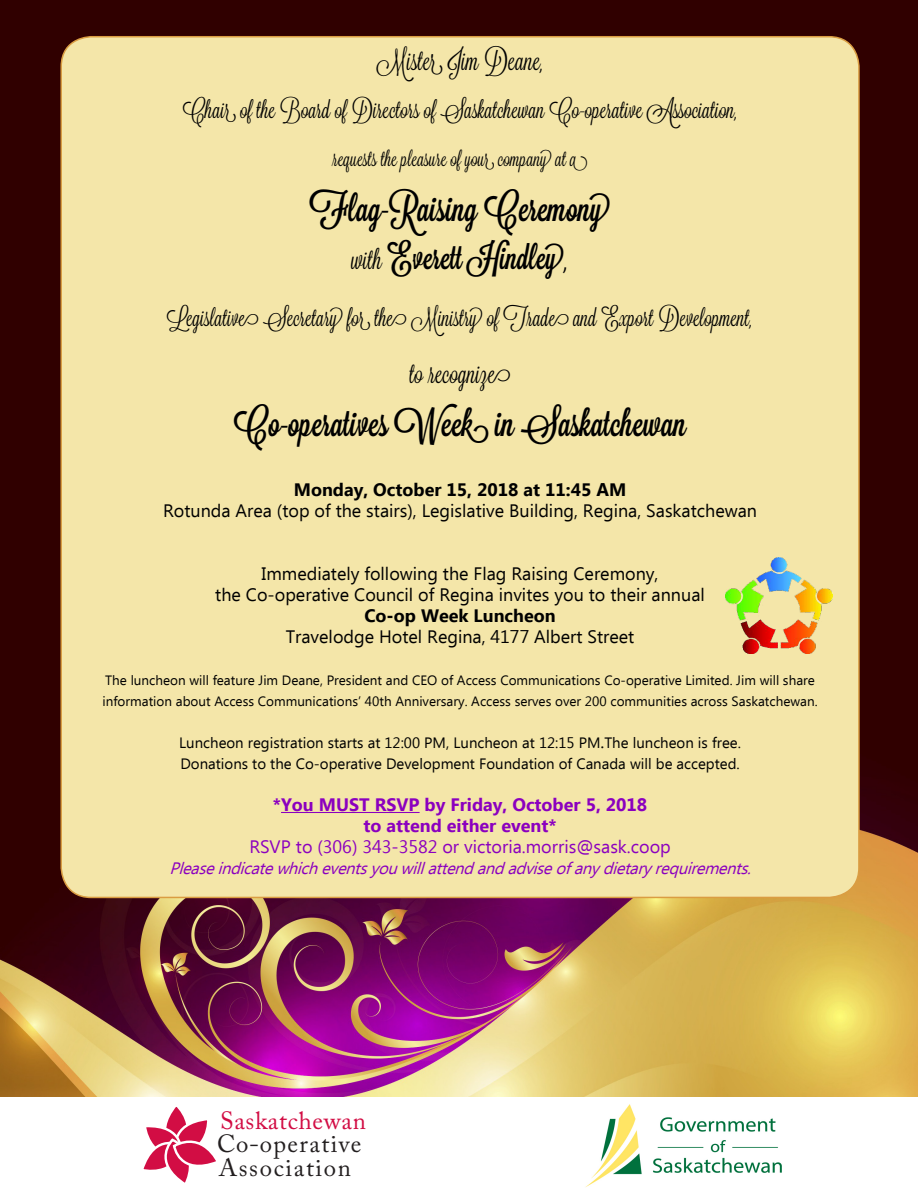
<style>
.page{position:relative;width:918px;height:1188px;background:#fff}
.page>*{position:absolute;margin:0;border:0;box-sizing:border-box;transform-origin:0 0}
.t1{font:36px "Lavanderia Sturdy";color:#000}
.t2{font:33px "Lavanderia Sturdy";color:#000}
.t3{font:27px "Lavanderia";color:#000}
.t4{font:24.75px/23.2px "Adobe Caslon Pro";letter-spacing:.055em;color:#231f20}
.t5{font:24px "Lavanderia";color:#000}
.t6{font:21px "Lavanderia";color:#000}
.t7{font:18px "Ebrima";color:#000}
.t8{font:700 18px "Ebrima";color:#8b00bf}
.t9{font:700 18px "Ebrima";color:#000}
.t10{font:18px "Ebrima";color:#8b00bf}
.t11{font:italic 16.5px "Ebrima";color:#8b00bf}
.t12{font:15px "Ebrima";color:#000}
.t13{font:13.5px/21px "Ebrima";color:#000}
.s1{font-family:"Lavanderia";font-size:27px}
.s2{font-family:"Lavanderia";font-size:36px}
.s3{font-size:18px}
.s4{color:#d20d44}
</style>
<div class="page">
<div style="left:1px;top:0;width:917px;height:292px;background:#300000"></div>
<img style="left:0;top:292px;width:918px;height:804px">
<div style="left:61px;top:37px;width:798px;height:860px;background:#f4e6a9;border-radius:30px"></div>
<hr style="left:281px;top:812px;width:139px;height:1px;background:#8b00bf">
<svg style="left:143px;top:1107px;width:73px;height:76px"></svg>
<img style="left:725px;top:557px;width:108px;height:97px">
<img style="left:585px;top:1104px;width:197px;height:83px">
<p class="t3" style="left:376px;top:45px;width:169px">Mister Jim Deane,</p>
<p class="t5" style="left:182px;top:96px;width:557px">Chair of the Board of Directors of Saskatchewan Co-operative Association,</p>
<p class="t6" style="left:333px;top:146px;width:256px">requests the pleasure of your company at a</p>
<p class="t1" style="left:310px;top:188px;width:303px">Flag-Raising Ceremony</p>
<p class="t2" style="left:351px;top:239px;width:219px"><span class="s1">with</span> Everett Hindley<span class="s2">,</span></p>
<p class="t5" style="left:167px;top:304px;width:587px">Legislative Secretary for the Ministry of Trade and Export Development,</p>
<p class="t3" style="left:410px;top:358px;width:102px">to recognize</p>
<p class="t1" style="left:234px;top:402px;width:454px">Co-operatives Week in Saskatchewan</p>
<p class="t9" style="left:294px;top:476px;width:334px">Monday, October 15, 2018 at 11:45 AM</p>
<p class="t7" style="left:163px;top:498px;width:596px">Rotunda Area (top of the stairs), Legislative Building, Regina, Saskatchewan</p>
<p class="t7" style="left:262px;top:561px;width:398px">Immediately following the Flag Raising Ceremony,</p>
<p class="t7" style="left:215px;top:582px;width:491px">the Co-operative Council of Regina invites you to their annual</p>
<p class="t9" style="left:364px;top:602px;width:193px">Co-op Week Luncheon</p>
<p class="t7" style="left:286px;top:624px;width:350px">Travelodge Hotel Regina, 4177 Albert Street</p>
<p class="t13" style="left:102px;top:671px;width:717px">The luncheon will feature Jim Deane, President and CEO of Access Communications Co-operative Limited. Jim will share information about Access Communications’ 40th Anniversary. Access serves over 200 communities across Saskatchewan.</p>
<p class="t12" style="left:179px;top:732px;width:563px">Luncheon registration starts at 12:00 PM, Luncheon at 12:15 PM<span class="s3">.</span>The luncheon is free.</p>
<p class="t12" style="left:180px;top:753px;width:561px">Donations to the Co-operative Development Foundation of Canada will be accepted.</p>
<p class="t8" style="left:273px;top:791px;width:376px">*You MUST RSVP by Friday, October 5, 2018</p>
<p class="t8" style="left:363px;top:812px;width:195px">to attend either event*</p>
<p class="t10" style="left:249px;top:834px;width:423px">RSVP to (306) 343-3582 or victoria.morris@sask.coop</p>
<p class="t11" style="left:169px;top:856px;width:590px">Pleaseindicatewhicheventsyouwillattendandadviseofanydietaryrequirements.</p>
<p class="t4" style="left:217px;top:1109px;width:150px"><span class="s4">Saskatchewan<br></span>Co-operative<br>Association</p>
</div>
